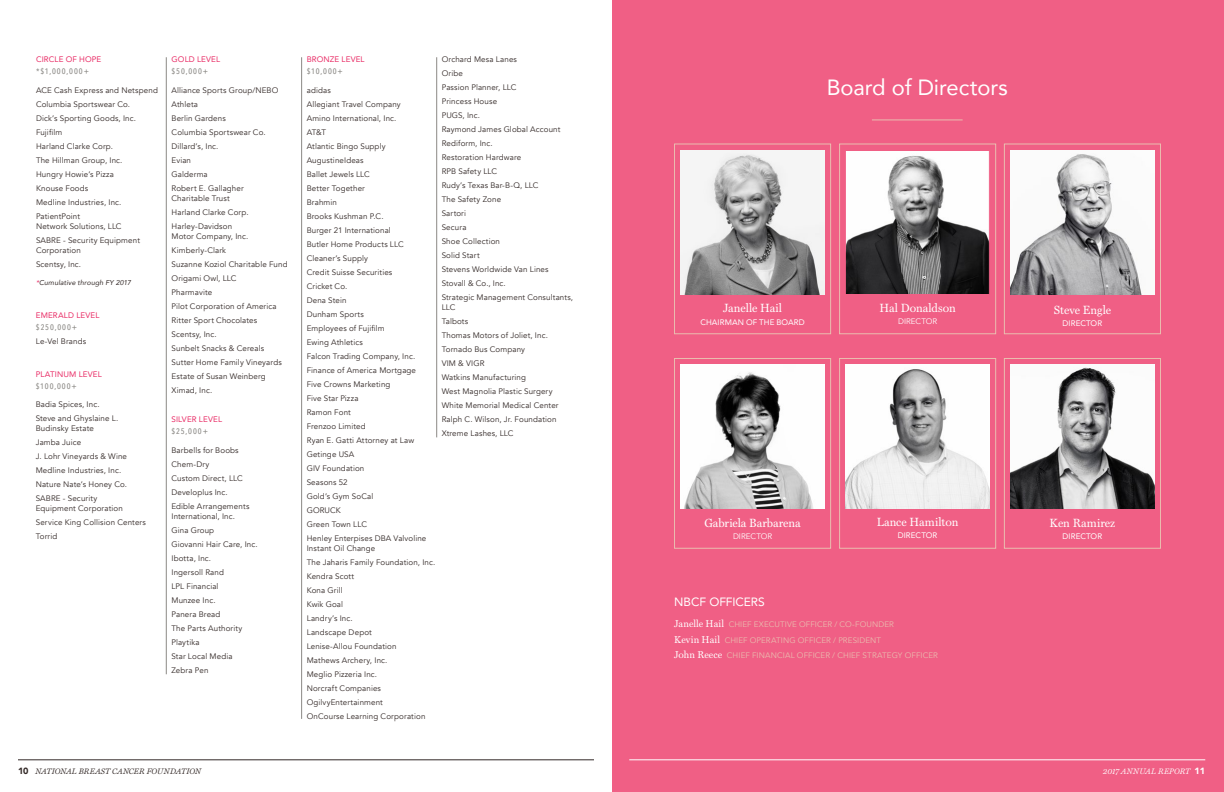
<style>
.page{position:relative;width:1224px;height:792px;background:#fff}
.page>*{position:absolute;margin:0;border:0;box-sizing:border-box;transform-origin:0 0}
.t1{font:22px "Avenir";letter-spacing:-.005em;color:#fff}
.t2{font:12px "HK Serif";color:#fff}
.t3{font:12px "Avenir";letter-spacing:-.01em;color:#fff}
.t4{font:8px/14px "Avenir";letter-spacing:.015em;color:#322826}
.t5{font:8px/15.5px "Avenir";letter-spacing:.01em;color:#eabdaf}
.t6{font:8px "Avenir";letter-spacing:.02em;color:#e92e67}
.t7{font:500 8px "Avenir Next Condensed";letter-spacing:.13em;color:#8b8985}
.t8{font:8px "Avenir";letter-spacing:.01em;color:#fff}
.t9{font:italic 8px "HK Serif";letter-spacing:.01em;color:#322826}
.t10{font:italic 8px "HK Serif";letter-spacing:.01em;color:#fff}
.t11{font:8px "Avenir";letter-spacing:.005em;color:#fff}
.t12{font:italic 7px "Avenir";letter-spacing:.02em;color:#322826}
.s1{color:#e92e67}
.s2{font-family:"HK Serif";font-size:10px;color:#fff}
.s3{font-family:"Avenir";font-weight:900;font-style:normal;font-size:9px}
</style>
<div class="page">
<div style="left:612px;top:0;width:612px;height:792px;background:#f05f85"></div>
<hr style="left:166px;top:57px;width:1px;height:617px;background:#8b8985">
<hr style="left:301px;top:57px;width:1px;height:662px;background:#8b8985">
<hr style="left:436px;top:57px;width:1px;height:380px;background:#8b8985">
<img style="left:681px;top:150px;width:144px;height:144px">
<div style="left:674px;top:144px;width:157px;height:190px;border:1px solid #eabdaf"></div>
<div style="left:839px;top:144px;width:157px;height:190px;border:1px solid #eabdaf"></div>
<img style="left:847px;top:152px;width:141px;height:141px">
<div style="left:845px;top:150px;width:145px;height:145px;border:1px solid #f05f85"></div>
<div style="left:1004px;top:144px;width:157px;height:190px;border:1px solid #eabdaf"></div>
<img style="left:1010px;top:150px;width:144px;height:144px">
<div style="left:674px;top:358px;width:157px;height:191px;border:1px solid #eabdaf"></div>
<img style="left:681px;top:364px;width:144px;height:144px">
<div style="left:839px;top:358px;width:157px;height:191px;border:1px solid #eabdaf"></div>
<img style="left:846px;top:365px;width:144px;height:144px">
<div style="left:1004px;top:358px;width:157px;height:191px;border:1px solid #eabdaf"></div>
<img style="left:1010px;top:364px;width:144px;height:144px">
<hr style="left:872px;top:120px;width:91px;height:1px;background:#eabdaf">
<hr style="left:629px;top:760px;width:576px;height:1px;background:#fff">
<hr style="left:18px;top:760px;width:576px;height:1px;background:#322826">
<p class="t6" style="left:36px;top:53px;width:67px">CIRCLE OF HOPE</p>
<p class="t7" style="left:36px;top:66px;width:55px">*$1,000,000+</p>
<p class="t4" style="left:36px;top:83px;width:123px">ACE Cash Express and Netspend<br>Columbia Sportswear Co.<br>Dick’s Sporting Goods, Inc.<br>Fujifilm<br>Harland Clarke Corp.<br>The Hillman Group, Inc.<br>Hungry Howie’s Pizza<br>Knouse Foods<br>Medline Industries, Inc.<br>PatientPoint</p>
<p class="t4" style="left:36px;top:219px;width:106px">Network Solutions, LLC<br>SABRE - Security Equipment</p>
<p class="t4" style="left:36px;top:243px;width:47px">Corporation<br>Scentsy, Inc.</p>
<p class="t12" style="left:36px;top:278px;width:96px"><span class="s1">*</span>Cumulative through FY 2017</p>
<p class="t6" style="left:36px;top:309px;width:65px">EMERALD LEVEL</p>
<p class="t7" style="left:36px;top:323px;width:43px">$250,000+</p>
<p class="t4" style="left:36px;top:335px;width:52px">Le-Vel Brands</p>
<p class="t6" style="left:36px;top:368px;width:68px">PLATINUM LEVEL</p>
<p class="t7" style="left:36px;top:381px;width:43px">$100,000+</p>
<p class="t4" style="left:36px;top:398px;width:84px">Badia Spices, Inc.<br>Steve and Ghyslaine L.</p>
<p class="t4" style="left:36px;top:422px;width:93px">Budinsky Estate<br>Jamba Juice<br>J. Lohr Vineyards &amp; Wine<br>Medline Industries, Inc.<br>Nature Nate’s Honey Co.<br>SABRE - Security</p>
<p class="t4" style="left:36px;top:502px;width:112px">Equipment Corporation<br>Service King Collision Centers<br>Torrid</p>
<p class="t6" style="left:172px;top:53px;width:50px">GOLD LEVEL</p>
<p class="t7" style="left:172px;top:66px;width:38px">$50,000+</p>
<p class="t4" style="left:172px;top:83px;width:108px">Alliance Sports Group/NEBO<br>Athleta<br>Berlin Gardens<br>Columbia Sportswear Co.<br>Dillard’s, Inc.<br>Evian<br>Galderma<br>Robert E. Gallagher</p>
<p class="t4" style="left:172px;top:191px;width:79px">Charitable Trust<br>Harland Clarke Corp.<br>Harley-Davidson</p>
<p class="t4" style="left:172px;top:229px;width:118px">Motor Company, Inc.<br>Kimberly-Clark<br>Suzanne Koziol Charitable Fund<br>Origami Owl, LLC<br>Pharmavite<br>Pilot Corporation of America<br>Ritter Sport Chocolates<br>Scentsy, Inc.<br>Sunbelt Snacks &amp; Cereals<br>Sutter Home Family Vineyards<br>Estate of Susan Weinberg<br>Ximad, Inc.</p>
<p class="t6" style="left:171px;top:413px;width:52px">SILVER LEVEL</p>
<p class="t7" style="left:171px;top:426px;width:38px">$25,000+</p>
<p class="t4" style="left:171px;top:443px;width:79px">Barbells for Boobs<br>Chem-Dry<br>Custom Direct, LLC<br>Developlus Inc.<br>Edible Arrangements</p>
<p class="t4" style="left:171px;top:509px;width:88px">International, Inc.<br>Gina Group<br>Giovanni Hair Care, Inc.<br>Ibotta, Inc.<br>Ingersoll Rand<br>LPL Financial<br>Munzee Inc.<br>Panera Bread<br>The Parts Authority<br>Playtika<br>Star Local Media<br>Zebra Pen</p>
<p class="t4" style="left:442px;top:52px;width:133px">Orchard Mesa Lanes<br>Oribe<br>Passion Planner, LLC<br>Princess House<br>PUGS, Inc.<br>Raymond James Global Account<br>Rediform, Inc.<br>Restoration Hardware<br>RPB Safety LLC<br>Rudy’s Texas Bar-B-Q, LLC<br>The Safety Zone<br>Sartori<br>Secura<br>Shoe Collection<br>Solid Start<br>Stevens Worldwide Van Lines<br>Stovall &amp; Co., Inc.<br>Strategic Management Consultants,</p>
<p class="t4" style="left:442px;top:300px;width:118px">LLC<br>Talbots<br>Thomas Motors of Joliet, Inc.<br>Tornado Bus Company<br>VIM &amp; VIGR<br>Watkins Manufacturing<br>West Magnolia Plastic Surgery<br>White Memorial Medical Center<br>Ralph C. Wilson, Jr. Foundation<br>Xtreme Lashes, LLC</p>
<p class="t6" style="left:307px;top:53px;width:59px">BRONZE LEVEL</p>
<p class="t7" style="left:307px;top:66px;width:38px">$10,000+</p>
<p class="t4" style="left:307px;top:83px;width:121px">adidas<br>Allegiant Travel Company<br>Amino International, Inc.<br>AT&amp;T<br>Atlantic Bingo Supply<br>AugustineIdeas<br>Ballet Jewels LLC<br>Better Together<br>Brahmin<br>Brooks Kushman P.C.<br>Burger 21 International<br>Butler Home Products LLC<br>Cleaner’s Supply<br>Credit Suisse Securities<br>Cricket Co.<br>Dena Stein<br>Dunham Sports<br>Employees of Fujifilm<br>Ewing Athletics<br>Falcon Trading Company, Inc.<br>Finance of America Mortgage<br>Five Crowns Marketing<br>Five Star Pizza<br>Ramon Font<br>Frenzoo Limited<br>Ryan E. Gatti Attorney at Law<br>Getinge USA<br>GIV Foundation<br>Seasons 52<br>Gold’s Gym SoCal<br>GORUCK<br>Green Town LLC<br>Henley Enterpises DBA Valvoline</p>
<p class="t4" style="left:307px;top:541px;width:130px">Instant Oil Change<br>The Jaharis Family Foundation, Inc.<br>Kendra Scott<br>Kona Grill<br>Kwik Goal<br>Landry’s Inc.<br>Landscape Depot<br>Lenise-Allou Foundation<br>Mathews Archery, Inc.<br>Meglio Pizzeria Inc.<br>Norcraft Companies<br>OgilvyEntertainment<br>OnCourse Learning Corporation</p>
<h1 class="t1" style="left:827px;top:70px;width:182px">Board of Directors</h1>
<h2 class="t2" style="left:723px;top:300px;width:60px">Janelle Hail</h2>
<p class="t8" style="left:700px;top:316px;width:106px">CHAIRMAN OF THE BOARD</p>
<h2 class="t2" style="left:880px;top:300px;width:78px">Hal Donaldson</h2>
<p class="t11" style="left:898px;top:317px;width:41px">DIRECTOR</p>
<h2 class="t2" style="left:1054px;top:301px;width:59px">Steve Engle</h2>
<p class="t8" style="left:1063px;top:316px;width:41px">DIRECTOR</p>
<h2 class="t2" style="left:704px;top:514px;width:98px">Gabriela Barbarena</h2>
<p class="t11" style="left:733px;top:531px;width:41px">DIRECTOR</p>
<h2 class="t2" style="left:877px;top:514px;width:83px">Lance Hamilton</h2>
<p class="t8" style="left:898px;top:529px;width:41px">DIRECTOR</p>
<h2 class="t2" style="left:1050px;top:514px;width:67px">Ken Ramirez</h2>
<p class="t8" style="left:1063px;top:529px;width:41px">DIRECTOR</p>
<h2 class="t3" style="left:674px;top:592px;width:92px">NBCF OFFICERS</h2>
<p class="t5" style="left:674px;top:617px;width:265px"><span class="s2">Janelle Hail</span> CHIEF EXECUTIVE OFFICER / CO-FOUNDER<br><span class="s2">Kevin Hail</span> CHIEF OPERATING OFFICER / PRESIDENT<br><span class="s2">John Reece</span> CHIEF FINANCIAL OFFICER / CHIEF STRATEGY OFFICER</p>
<p class="t9" style="left:18px;top:766px;width:185px"><span class="s3">10</span> NATIONAL BREAST CANCER FOUNDATION</p>
<p class="t10" style="left:1103px;top:766px;width:104px">2017 ANNUAL REPORT <span class="s3">11</span></p>
</div>
